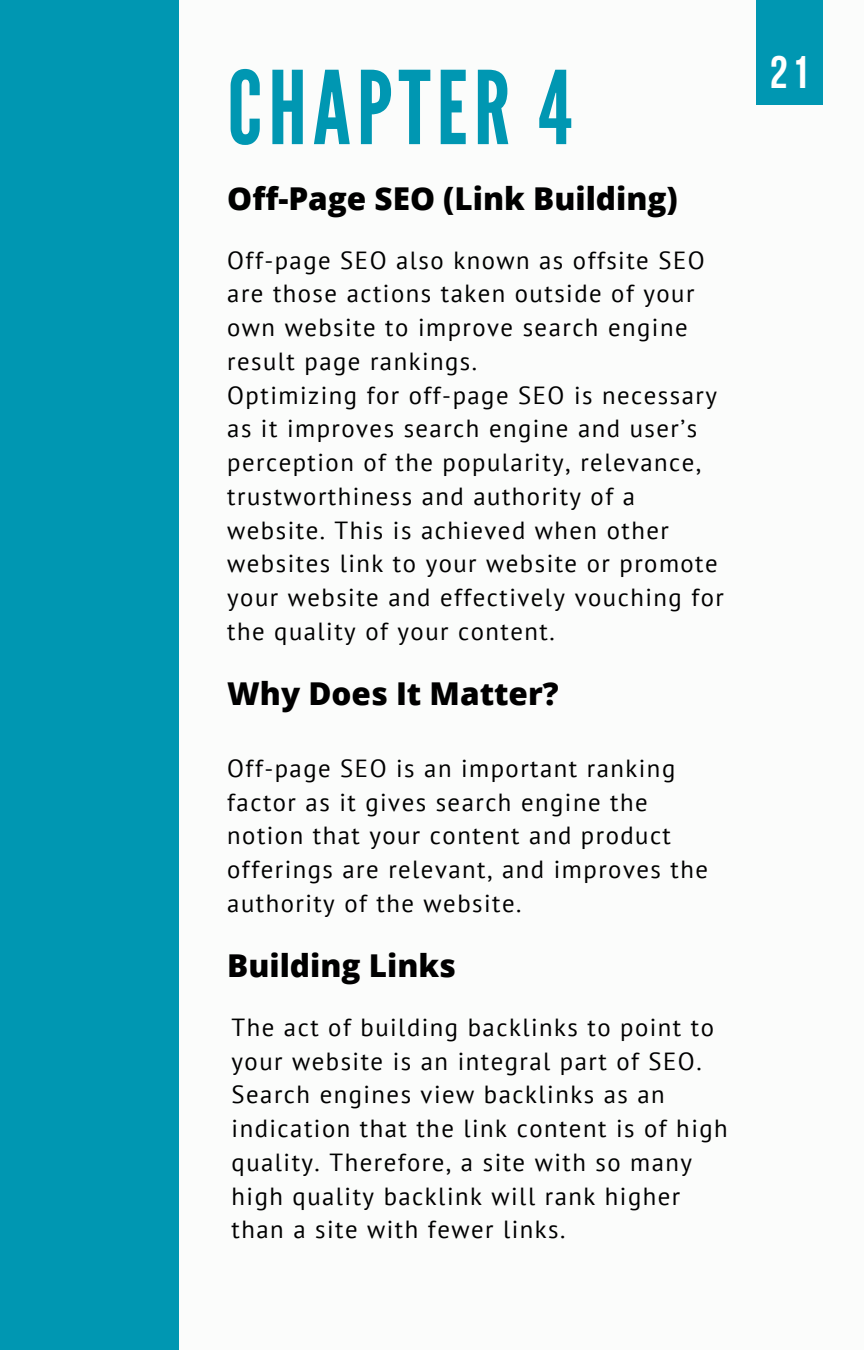
<style>
.page{position:relative;width:864px;height:1350px;background:#fbfcfb}
.page>*{position:absolute;margin:0;border:0;box-sizing:border-box;transform-origin:0 0}
.t1{font:101.25px "League Gothic";letter-spacing:.06em;color:#0097b2}
.t2{font:700 45.45px "Bebas Neue";color:#fff}
.t3{font:800 31.5px "Open Sans";color:#000}
.t4{font:24.75px/33.8px "PT Sans";letter-spacing:.06em;color:#000}
</style>
<div class="page">
<div style="left:0;top:0;width:179px;height:1350px;background:#0097b2"></div>
<div style="left:756px;top:0;width:66px;height:104px;background:#0097b2"></div>
<h1 class="t1" style="left:227px;top:49px;width:346px">CHAPTER 4</h1>
<p class="t3" style="left:227px;top:176px;width:452px">Off-Page SEO (Link Building)</p>
<p class="t4" style="left:227px;top:243px;width:498px">Off-page SEO also known as offsite SEO are those actions taken outside of your own website to improve search engine result page rankings.<br>Optimizing for off-page SEO is necessary as it improves search engine and user’s perception of the popularity, relevance, trustworthiness and authority of a website. This is achieved when other websites link to your website or promote your website and effectively vouching for the quality of your content.</p>
<p class="t3" style="left:227px;top:672px;width:333px">Why Does It Matter?</p>
<p class="t4" style="left:227px;top:751px;width:482px">Off-page SEO is an important ranking factor as it gives search engine the notion that your content and product offerings are relevant, and improves the authority of the website.</p>
<p class="t3" style="left:227px;top:943px;width:230px">Building Links</p>
<p class="t4" style="left:232px;top:1010px;width:498px">The act of building backlinks to point to your website is an integral part of SEO.<br>Search engines view backlinks as an indication that the link content is of high quality. Therefore, a site with so many high quality backlink will rank higher than a site with fewer links.</p>
<h2 class="t2" style="left:770px;top:54px;width:41px">21</h2>
</div>
